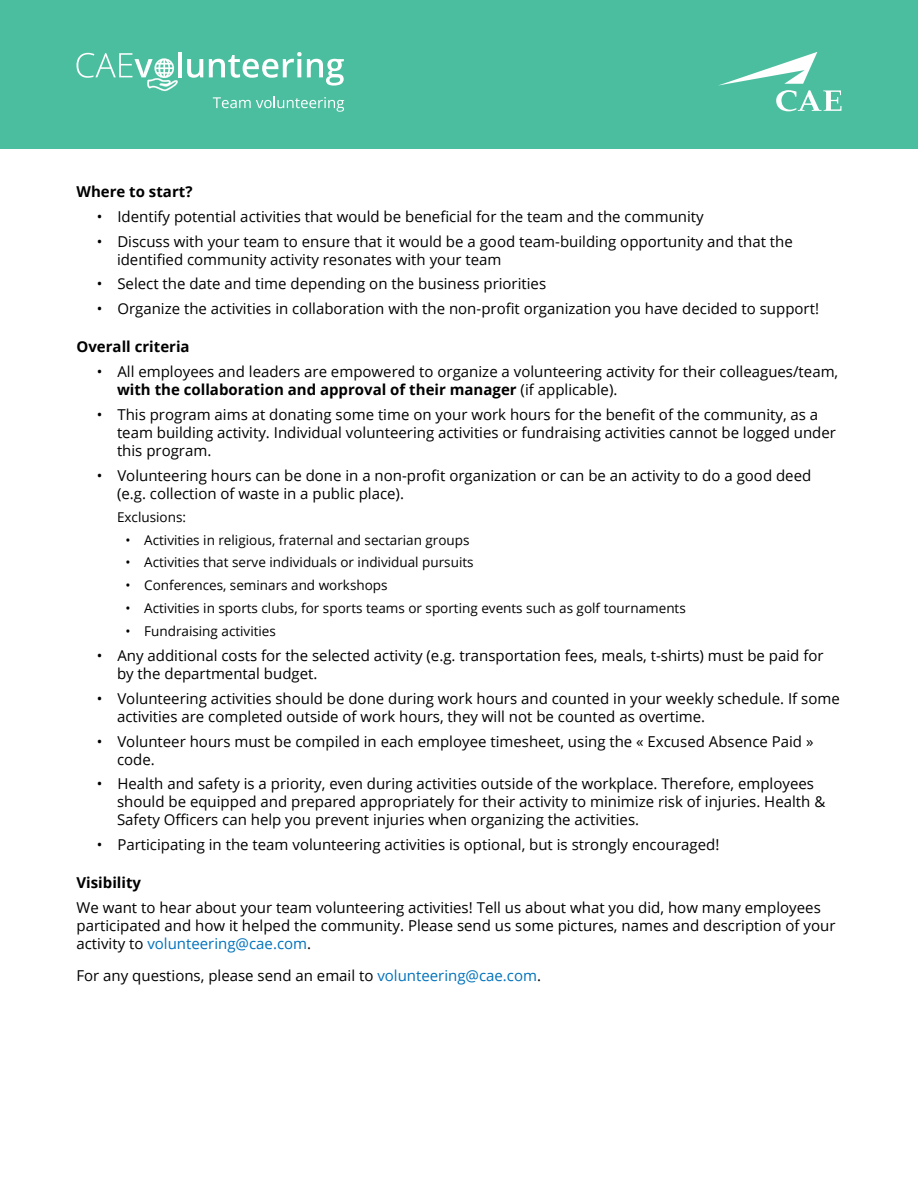
<style>
.page{position:relative;width:918px;height:1188px;background:#fff}
.page>*{position:absolute;margin:0;border:0;box-sizing:border-box;transform-origin:0 0}
.t1{font:15px/18px "Open Sans";color:#000}
.t2{font:700 15px "Open Sans";color:#000}
.t3{font:13.5px "Open Sans";color:#000}
.s1{font-weight:700}
.s2{color:#0072bc}
</style>
<div class="page">
<div style="left:0;top:0;width:918px;height:148px;background:#4cbea0"></div>
<svg style="left:718px;top:52px;width:124px;height:59px"></svg>
<svg style="left:213px;top:97px;width:131px;height:15px"></svg>
<hr style="left:178px;top:52px;width:4px;height:25px;background:#fff">
<svg style="left:187px;top:59px;width:16px;height:19px"></svg>
<svg style="left:209px;top:52px;width:135px;height:34px"></svg>
<svg style="left:76px;top:53px;width:102px;height:38px"></svg>
<p class="t2" style="left:76px;top:181px;width:117px">Where to start?</p>
<p class="t1" style="left:97px;top:207px;width:609px">• Identify potential activities that would be beneficial for the team and the community</p>
<p class="t1" style="left:117px;top:232px;width:677px;text-indent:-20px">• Discuss with your team to ensure that it would be a good team-building opportunity and that the identified community activity resonates with your team</p>
<p class="t1" style="left:97px;top:275px;width:451px">• Select the date and time depending on the business priorities</p>
<p class="t1" style="left:97px;top:299px;width:724px">• Organize the activities in collaboration with the non-profit organization you have decided to support!</p>
<p class="t2" style="left:76px;top:336px;width:115px">Overall criteria</p>
<p class="t1" style="left:117px;top:362px;width:723px;text-indent:-20px">• All employees and leaders are empowered to organize a volunteering activity for their colleagues/team, <span class="s1">with the collaboration and approval of their manager</span> (if applicable).</p>
<p class="t1" style="left:117px;top:405px;width:720px;text-indent:-20px">• This program aims at donating some time on your work hours for the benefit of the community, as a team building activity. Individual volunteering activities or fundraising activities cannot be logged under this program.</p>
<p class="t1" style="left:117px;top:466px;width:696px;text-indent:-20px">• Volunteering hours can be done in a non-profit organization or can be an activity to do a good deed (e.g. collection of waste in a public place).</p>
<p class="t3" style="left:117px;top:507px;width:71px">Exclusions:</p>
<p class="t3" style="left:126px;top:530px;width:345px">• Activities in religious, fraternal and sectarian groups</p>
<p class="t3" style="left:126px;top:553px;width:349px">• Activities that serve individuals or individual pursuits</p>
<p class="t3" style="left:126px;top:576px;width:263px">• Conferences, seminars and workshops</p>
<p class="t3" style="left:126px;top:599px;width:562px">• Activities in sports clubs, for sports teams or sporting events such as golf tournaments</p>
<p class="t3" style="left:126px;top:622px;width:152px">• Fundraising activities</p>
<p class="t1" style="left:117px;top:646px;width:708px;text-indent:-20px">• Any additional costs for the selected activity (e.g. transportation fees, meals, t-shirts) must be paid for by the departmental budget.</p>
<p class="t1" style="left:117px;top:689px;width:724px;text-indent:-20px">• Volunteering activities should be done during work hours and counted in your weekly schedule. If some activities are completed outside of work hours, they will not be counted as overtime.</p>
<p class="t1" style="left:117px;top:732px;width:698px;text-indent:-20px">• Volunteer hours must be compiled in each employee timesheet, using the « Excused Absence Paid » code.</p>
<p class="t1" style="left:117px;top:774px;width:710px;text-indent:-20px">• Health and safety is a priority, even during activities outside of the workplace. Therefore, employees should be equipped and prepared appropriately for their activity to minimize risk of injuries. Health &amp;<br>Safety Officers can help you prevent injuries when organizing the activities.</p>
<p class="t1" style="left:97px;top:835px;width:624px">• Participating in the team volunteering activities is optional, but is strongly encouraged!</p>
<p class="t2" style="left:76px;top:872px;width:66px">Visibility</p>
<p class="t1" style="left:76px;top:898px;width:760px">We want to hear about your team volunteering activities! Tell us about what you did, how many employees participated and how it helped the community. Please send us some pictures, names and description of your activity to <span class="s2">volunteering@cae.com</span>.</p>
<p class="t1" style="left:76px;top:966px;width:466px">For any questions, please send an email to <span class="s2">volunteering@cae.com</span>.</p>
</div>
